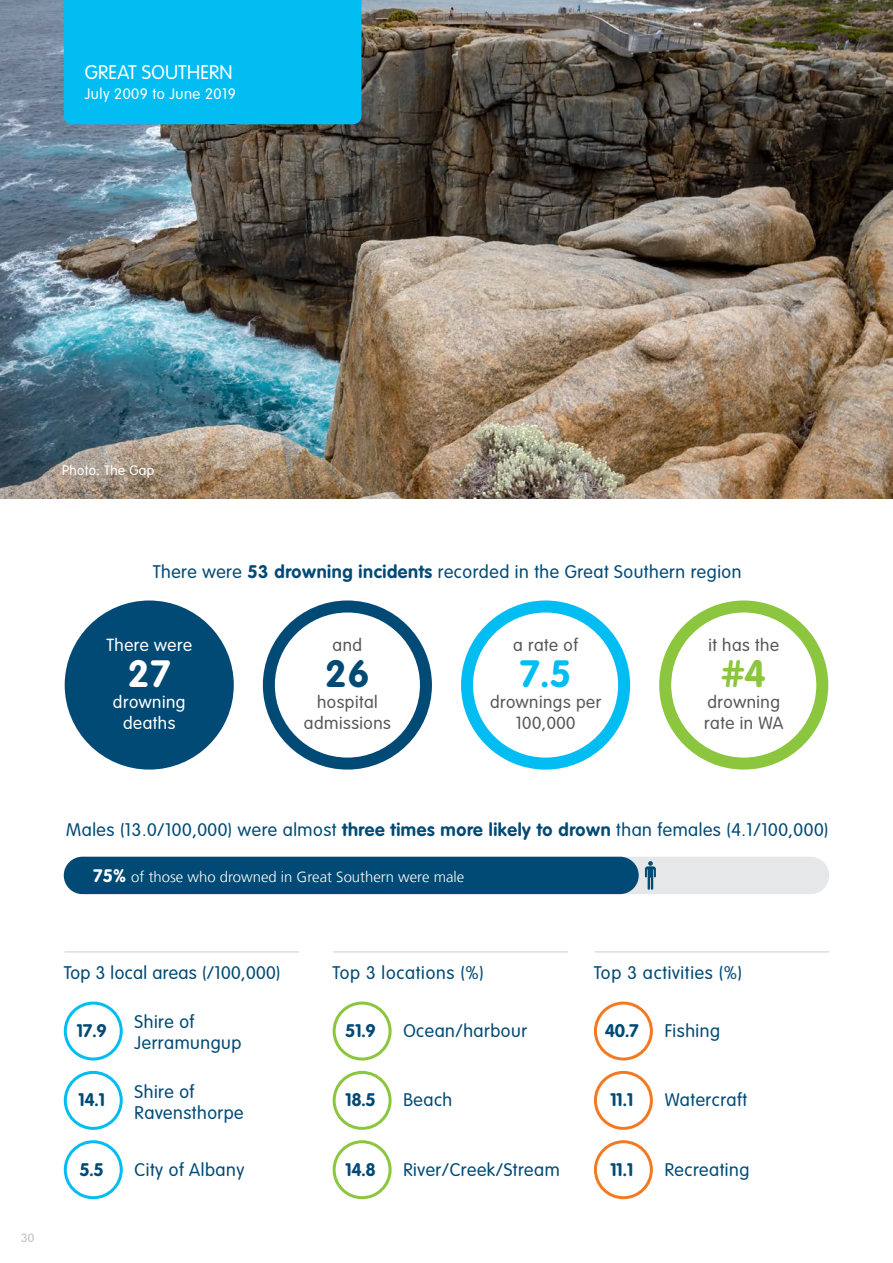
<style>
.page{position:relative;width:893px;height:1263px;background:#fff}
.page>*{position:absolute;margin:0;border:0;box-sizing:border-box;transform-origin:0 0}
.t1{font:700 37.5px "VAG Rounded";color:#01bdf2}
.t2{font:700 37.5px "VAG Rounded";color:#fff}
.t3{font:700 37.5px "VAG Rounded";color:#004a75}
.t4{font:700 37.5px "VAG Rounded";color:#8bc63e}
.t5{font:300 19.5px "VAG Rounded";letter-spacing:.01em;color:#fff}
.t6{font:300 18px/21px "VAG Rounded";letter-spacing:.03em;color:#004a75}
.t7{font:700 18px "VAG Rounded";letter-spacing:-.025em;color:#004a75}
.t8{font:300 17.25px/20.7px "VAG Rounded";letter-spacing:.03em;color:#57585a;text-align:center}
.t9{font:300 17.25px/20.7px "VAG Rounded";letter-spacing:.03em;color:#fff;text-align:center}
.t10{font:300 15px "VAG Rounded";letter-spacing:.03em;color:#fff}
.t11{font:300 14.85px "Frutiger LT";color:#fff}
.t12{font:300 13.5px "VAG Rounded";letter-spacing:.03em;color:#fff}
.t13{font:300 12px "VAG Rounded";color:#bcbdc0}
.s1{font-weight:700}
.s2{font-family:"VAG Rounded Std";font-weight:700;font-size:17.85px}
</style>
<div class="page">
<img style="left:0;top:0;width:893px;height:498px">
<div style="left:64px;top:0;width:297px;height:124px;background:#01bdf2"></div>
<div style="left:71px;top:606px;width:157px;height:157px;background:#004a75;border-radius:50%"></div>
<div style="left:65px;top:600px;width:169px;height:169px;border:12px solid #004a75;border-radius:50%"></div>
<div style="left:263px;top:600px;width:169px;height:169px;border:12px solid #004a75;border-radius:50%"></div>
<div style="left:461px;top:600px;width:169px;height:169px;border:12px solid #01bdf2;border-radius:50%"></div>
<div style="left:659px;top:600px;width:169px;height:169px;border:12px solid #8bc63e;border-radius:50%"></div>
<hr style="left:65px;top:951px;width:234px;height:2px;background:#dcdddf">
<hr style="left:595px;top:951px;width:234px;height:2px;background:#dcdddf">
<hr style="left:334px;top:951px;width:234px;height:2px;background:#dcdddf">
<div style="left:64px;top:857px;width:765px;height:37px;background:#e6e7e9;border-radius:19px"></div>
<div style="left:64px;top:857px;width:575px;height:37px;background:#004a75;border-radius:19px"></div>
<svg style="left:645px;top:861px;width:11px;height:29px"></svg>
<div style="left:64px;top:1001px;width:59px;height:59px;border:3px solid #01bdf2;border-radius:50%"></div>
<div style="left:594px;top:1001px;width:59px;height:59px;border:3px solid #f47921;border-radius:50%"></div>
<div style="left:333px;top:1001px;width:59px;height:59px;border:3px solid #8bc63e;border-radius:50%"></div>
<div style="left:64px;top:1071px;width:59px;height:59px;border:3px solid #01bdf2;border-radius:50%"></div>
<div style="left:594px;top:1071px;width:59px;height:59px;border:3px solid #f47921;border-radius:50%"></div>
<div style="left:333px;top:1071px;width:59px;height:59px;border:3px solid #8bc63e;border-radius:50%"></div>
<div style="left:64px;top:1140px;width:59px;height:59px;border:3px solid #01bdf2;border-radius:50%"></div>
<div style="left:594px;top:1140px;width:59px;height:59px;border:3px solid #f47921;border-radius:50%"></div>
<div style="left:333px;top:1140px;width:59px;height:59px;border:3px solid #8bc63e;border-radius:50%"></div>
<p class="t5" style="left:85px;top:61px;width:149px">GREAT SOUTHERN</p>
<p class="t10" style="left:85px;top:85px;width:152px">July 2009 to June 2019</p>
<p class="t12" style="left:62px;top:463px;width:93px">Photo: The Gap</p>
<p class="t6" style="left:153px;top:561px;width:590px">There were <span class="s1">53 drowning incidents</span> recorded in the Great Southern region</p>
<p class="t9" style="left:106px;top:635px;width:87px">There were</p>
<h1 class="t2" style="left:128px;top:652px;width:44px">27</h1>
<p class="t9" style="left:113px;top:691px;width:74px">drowning deaths</p>
<p class="t8" style="left:333px;top:635px;width:31px">and</p>
<h1 class="t3" style="left:325px;top:652px;width:46px">26</h1>
<p class="t8" style="left:304px;top:691px;width:88px">hospital admissions</p>
<p class="t8" style="left:513px;top:635px;width:66px">a rate of</p>
<h1 class="t1" style="left:520px;top:652px;width:53px">7.5</h1>
<p class="t8" style="left:490px;top:691px;width:113px">drownings per<br>100,000</p>
<p class="t8" style="left:708px;top:635px;width:72px">it has the</p>
<h1 class="t4" style="left:722px;top:652px;width:46px">#4</h1>
<p class="t8" style="left:704px;top:691px;width:81px;text-align:left">drowning rate in WA</p>
<p class="t6" style="left:66px;top:819px;width:764px">Males (13.0/100,000) were almost <span class="s1">three times more likely to drown</span> than females (4.1/100,000)</p>
<p class="t11" style="left:93px;top:868px;width:373px"><span class="s2">75%</span> of those who drowned in Great Southern were male</p>
<p class="t13" style="left:21px;top:1231px;width:14px">30</p>
<p class="t6" style="left:64px;top:962px;width:218px">Top 3 local areas (/100,000)</p>
<p class="t6" style="left:333px;top:962px;width:153px">Top 3 locations (%)</p>
<p class="t6" style="left:594px;top:962px;width:150px">Top 3 activities (%)</p>
<p class="t6" style="left:135px;top:1011px;width:108px">Shire of<br>Jerramungup</p>
<p class="t7" style="left:77px;top:1020px;width:32px">17.9</p>
<p class="t7" style="left:345px;top:1020px;width:32px">51.9</p>
<p class="t6" style="left:403px;top:1020px;width:125px">Ocean/harbour</p>
<p class="t7" style="left:605px;top:1020px;width:35px">40.7</p>
<p class="t6" style="left:665px;top:1020px;width:57px">Fishing</p>
<p class="t6" style="left:135px;top:1081px;width:111px">Shire of<br>Ravensthorpe</p>
<p class="t7" style="left:78px;top:1089px;width:29px">14.1</p>
<p class="t7" style="left:345px;top:1089px;width:32px">18.5</p>
<p class="t6" style="left:403px;top:1089px;width:50px">Beach</p>
<p class="t7" style="left:610px;top:1089px;width:25px">11.1</p>
<p class="t6" style="left:665px;top:1089px;width:84px">Watercraft</p>
<p class="t7" style="left:79px;top:1159px;width:26px">5.5</p>
<p class="t6" style="left:135px;top:1159px;width:111px">City of Albany</p>
<p class="t7" style="left:345px;top:1159px;width:32px">14.8</p>
<p class="t6" style="left:403px;top:1159px;width:158px">River/Creek/Stream</p>
<p class="t7" style="left:610px;top:1159px;width:25px">11.1</p>
<p class="t6" style="left:665px;top:1159px;width:86px">Recreating</p>
</div>
